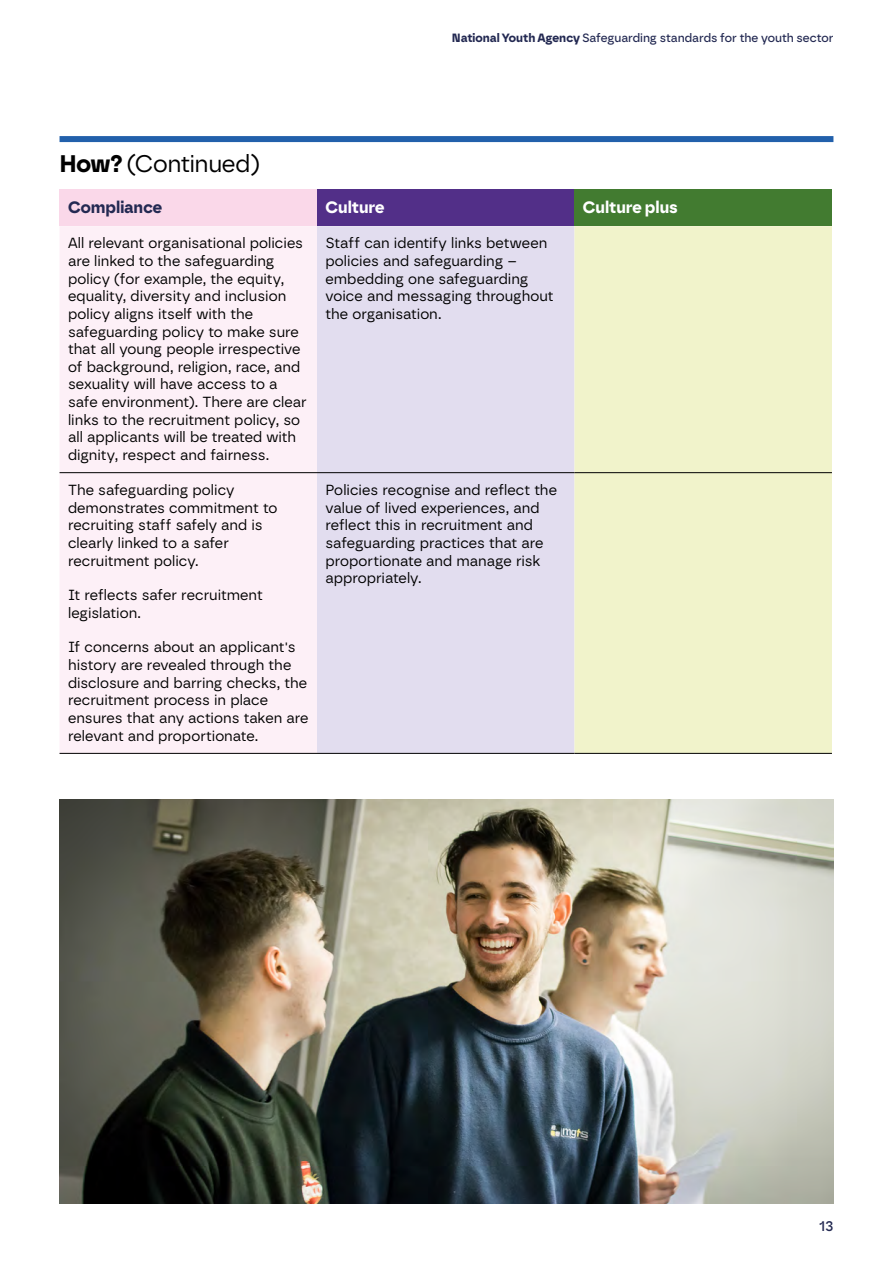
<style>
.page{position:relative;width:893px;height:1263px;background:#fff}
.page>*{position:absolute;margin:0;border:0;box-sizing:border-box;transform-origin:0 0}
.H3_subheading_16_18p{font:24px "Borna";letter-spacing:-.015em;color:#000}
.Table_header_11_15pt{font:700 16.5px "Borna";color:#fff}
.Table_header_11_15pt-2{font:700 16.5px "Borna";color:#232952}
.t1{font:500 15px "Borna";color:#232952}
.Table_body_9_75_11_7{font:14.7px/17.5px "Borna";color:#000}
.t2{font:500 12px "Borna";letter-spacing:-.005em;color:#232952}
.s1{font-weight:700}
</style>
<div class="page">
<div style="left:60px;top:189px;width:257px;height:37px;background:#fad8e9"></div>
<div style="left:317px;top:189px;width:257px;height:37px;background:#522f88"></div>
<div style="left:574px;top:189px;width:258px;height:37px;background:#427b30"></div>
<div style="left:60px;top:226px;width:257px;height:527px;background:#fdf0f7"></div>
<div style="left:317px;top:226px;width:257px;height:527px;background:#e2ddef"></div>
<div style="left:574px;top:226px;width:258px;height:527px;background:#f1f3cb"></div>
<hr style="left:60px;top:753px;width:257px;height:1px;background:#000">
<hr style="left:317px;top:753px;width:257px;height:1px;background:#000">
<hr style="left:574px;top:753px;width:258px;height:1px;background:#000">
<hr style="left:60px;top:472px;width:257px;height:1px;background:#000">
<hr style="left:317px;top:472px;width:257px;height:1px;background:#000">
<hr style="left:574px;top:472px;width:258px;height:1px;background:#000">
<div style="left:60px;top:136px;width:773px;height:6px;background:#2260ab"></div>
<img style="left:60px;top:799px;width:773px;height:404px">
<p class="H3_subheading_16_18p" style="left:60px;top:149px;width:202px"><span class="s1">How?</span> (Continued)</p>
<p class="t2" style="left:452px;top:31px;width:383px"><span class="s1">National Youth Agency</span> Safeguarding standards for the youth sector</p>
<p class="Table_header_11_15pt-2" style="left:68px;top:198px;width:96px">Compliance</p>
<p class="Table_header_11_15pt" style="left:325px;top:198px;width:60px">Culture</p>
<p class="Table_header_11_15pt" style="left:583px;top:198px;width:96px">Culture plus</p>
<p class="Table_body_9_75_11_7" style="left:68px;top:234px;width:240px">All relevant organisational policies are linked to the safeguarding policy (for example, the equity, equality, diversity and inclusion policy aligns itself with the safeguarding policy to make sure that all young people irrespective of background, religion, race, and sexuality will have access to a safe environment). There are clear links to the recruitment policy, so all applicants will be treated with dignity, respect and fairness.</p>
<p class="Table_body_9_75_11_7" style="left:325px;top:234px;width:230px">Staff can identify links between policies and safeguarding – embedding one safeguarding voice and messaging throughout the organisation.</p>
<p class="Table_body_9_75_11_7" style="left:68px;top:481px;width:211px">The safeguarding policy demonstrates commitment to recruiting staff safely and is clearly linked to a safer recruitment policy.</p>
<p class="Table_body_9_75_11_7" style="left:68px;top:586px;width:196px">It reflects safer recruitment legislation.</p>
<p class="Table_body_9_75_11_7" style="left:68px;top:638px;width:242px">If concerns about an applicant's history are revealed through the disclosure and barring checks, the recruitment process in place ensures that any actions taken are relevant and proportionate.</p>
<p class="Table_body_9_75_11_7" style="left:325px;top:481px;width:233px">Policies recognise and reflect the value of lived experiences, and reflect this in recruitment and safeguarding practices that are proportionate and manage risk appropriately.</p>
<p class="t1" style="left:819px;top:1217px;width:16px">13</p>
</div>
